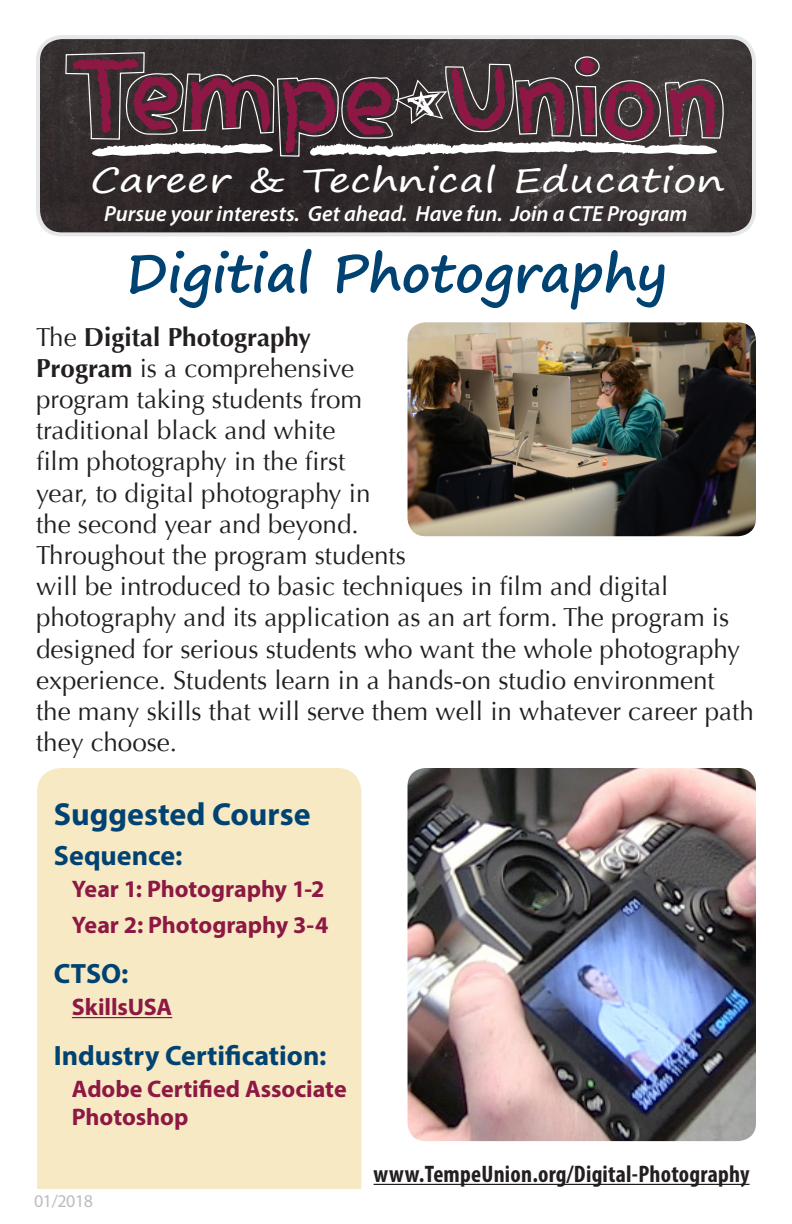
<style>
.page{position:relative;width:792px;height:1224px;background:#fff}
.page>*{position:absolute;margin:0;border:0;box-sizing:border-box;transform-origin:0 0}
.t1{font:700 52px "Segoe Print";color:#004373}
.t2{font:33.4px "Segoe Print";color:#fff;scale:1.26 1}
.main_text_-_no_basel{font:700 32px "Myriad Pro";color:#004373}
.main_text_-_no_basel-2{font:700 28px "Myriad Pro";color:#004373}
.t3{font:26px/31.2px "Optima";color:#231f20}
.main_text_-_no_basel-3{font:700 24px "Myriad Pro";color:#8d1844}
.t4{font:700 condensed 24px "Myriad Pro";letter-spacing:.01em;color:#231f20}
.t5{font:italic 600 22px "Myriad Pro";color:#fff}
.Main_text{font:18px "Myriad Pro";letter-spacing:-.025em;color:#bcbdc0}
.s1{font-weight:700}
</style>
<div class="page">
<img style="left:41px;top:40px;width:712px;height:193px">
<div style="left:36px;top:35px;width:720px;height:201px;border:4px solid #e6e7e9;border-radius:24px"></div>
<div style="left:37px;top:768px;width:324px;height:456px;background:#f6e9c4;border-radius:24px"></div>
<hr style="left:72px;top:1017px;width:100px;height:1px;background:#8d1844">
<div style="left:1px;top:1189px;width:791px;height:35px;background:#fff"></div>
<svg style="left:65px;top:43px;width:670px;height:119px;background:#59434b"></svg>
<hr style="left:374px;top:1184px;width:376px;height:1px;background:#231f20">
<img style="left:408px;top:322px;width:348px;height:214px">
<img style="left:408px;top:768px;width:348px;height:373px">
<p class="t2" style="left:91px;top:150px;width:505px">Career &amp; Technical Education</p>
<p class="t5" style="left:104px;top:199px;width:585px">Pursue your interests. Get ahead. Have fun. Join a CTE Program</p>
<p class="t1" style="left:126px;top:226px;width:543px">Digitial Photography</p>
<p class="t3" style="left:36px;top:321px;width:719px">The <span class="s1">Digital Photography<br>Program</span> is a comprehensive<br>program taking students from<br>traditional black and white<br>film photography in the first<br>year, to digital photography in<br>the second year and beyond.<br>Throughout the program students<br>will be introduced to basic techniques in film and digital photography and its application as an art form. The program is designed for serious students who want the whole photography experience. Students learn in a hands-on studio environment the many skills that will serve them well in whatever career path they choose.</p>
<p class="main_text_-_no_basel" style="left:54px;top:794px;width:258px">Suggested Course</p>
<p class="main_text_-_no_basel-2" style="left:54px;top:838px;width:130px">Sequence:</p>
<p class="main_text_-_no_basel-3" style="left:72px;top:873px;width:254px">Year 1: Photography 1-2</p>
<p class="main_text_-_no_basel-3" style="left:72px;top:909px;width:258px">Year 2: Photography 3-4</p>
<p class="main_text_-_no_basel-2" style="left:54px;top:956px;width:76px">CTSO:</p>
<p class="main_text_-_no_basel-3" style="left:72px;top:991px;width:102px">SkillsUSA</p>
<p class="main_text_-_no_basel-2" style="left:54px;top:1038px;width:274px">Industry Certification:</p>
<p class="main_text_-_no_basel-3" style="left:72px;top:1073px;width:276px">Adobe Certified Associate</p>
<p class="main_text_-_no_basel-3" style="left:72px;top:1101px;width:118px">Photoshop</p>
<p class="Main_text" style="left:34px;top:1189px;width:60px">01/2018</p>
<p class="t4" style="left:374px;top:1159px;width:377px">www.TempeUnion.org/Digital-Photography</p>
</div>
